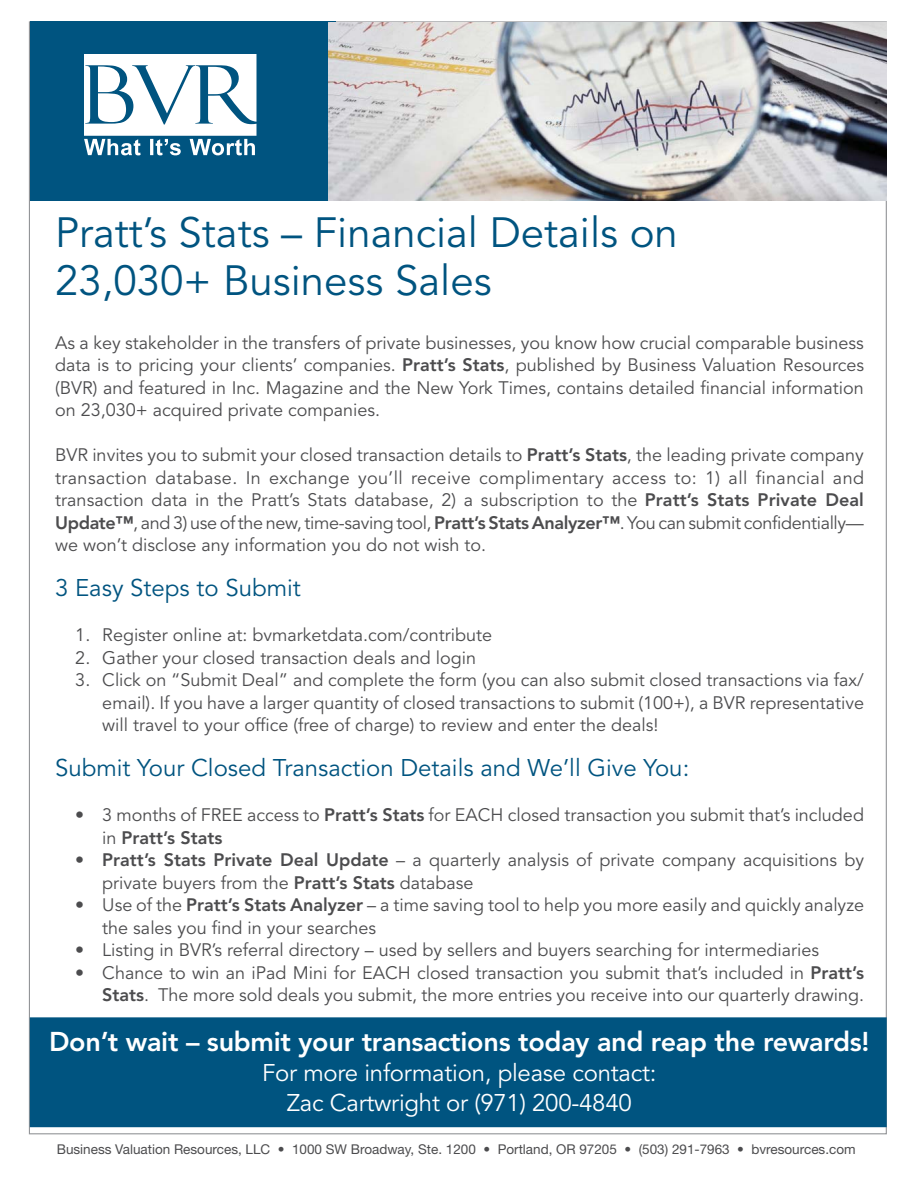
<style>
.page{position:relative;width:918px;height:1188px;background:#fff}
.page>*{position:absolute;margin:0;border:0;box-sizing:border-box;transform-origin:0 0}
.t1{font:42px/48px "Avenir";color:#005480}
.t2{font:800 27px "Avenir";letter-spacing:-.01em;color:#fff}
.t3{font:24px "Avenir";color:#005480}
.t4{font:24px/30px "Avenir";letter-spacing:-.01em;color:#fff;text-align:center}
.t5{font:18px/22.5px "Avenir";color:#4c4c4e;text-align:justify}
.t6{font:13.5px "Helvetica Neue LT Std";color:#4c4c4e}
.s1{font-weight:800}
</style>
<div class="page">
<div style="left:31px;top:1018px;width:855px;height:108px;background:#005480"></div>
<div style="left:30px;top:1017px;width:857px;height:110px;border:2px solid #005480"></div>
<div style="left:30px;top:22px;width:305px;height:179px;background:#005480"></div>
<img style="left:328px;top:22px;width:559px;height:179px">
<svg style="left:84px;top:54px;width:172px;height:101px"></svg>
<h1 class="t1" style="left:55px;top:213px;width:624px">Pratt’s Stats – Financial Details on<br>23,030+ Business Sales</h1>
<p class="t5" style="left:55px;top:333px;width:810px">As a key stakeholder in the transfers of private businesses, you know how crucial comparable business data is to pricing your clients’ companies. <span class="s1">Pratt’s Stats</span>, published by Business Valuation Resources (BVR) and featured in Inc. Magazine and the New York Times, contains detailed financial information on 23,030+ acquired private companies.</p>
<p class="t5" style="left:55px;top:446px;width:811px">BVR invites you to submit your closed transaction details to <span class="s1">Pratt’s Stats</span>, the leading private company transaction database. In exchange you’ll receive complimentary access to: 1) all financial and transaction data in the Pratt’s Stats database, 2) a subscription to the <span class="s1">Pratt’s Stats Private Deal Update™</span>, and 3) use of the new, time-saving tool, <span class="s1">Pratt’s Stats Analyzer™</span>. You can submit confidentially— we won’t disclose any information you do not wish to.</p>
<h3 class="t3" style="left:55px;top:578px;width:247px">3 Easy Steps to Submit</h3>
<p class="t5" style="left:75px;top:626px;width:418px">1. Register online at: bvmarketdata.com/contribute</p>
<p class="t5" style="left:75px;top:648px;width:402px">2. Gather your closed transaction deals and login</p>
<p class="t5" style="left:102px;top:671px;width:763px;text-indent:-27px">3. Click on “Submit Deal” and complete the form (you can also submit closed transactions via fax/ email). If you have a larger quantity of closed transactions to submit (100+), a BVR representative will travel to your office (free of charge) to review and enter the deals!</p>
<h3 class="t3" style="left:55px;top:758px;width:636px">Submit Your Closed Transaction Details and We’ll Give You:</h3>
<p class="t5" style="left:102px;top:806px;width:763px;text-indent:-27px">• 3 months of FREE access to <span class="s1">Pratt’s Stats</span> for EACH closed transaction you submit that’s included in <span class="s1">Pratt’s Stats</span></p>
<p class="t5" style="left:102px;top:851px;width:763px;text-indent:-27px"><span class="s1">• Pratt’s Stats Private Deal Update</span> – a quarterly analysis of private company acquisitions by private buyers from the <span class="s1">Pratt’s Stats</span> database</p>
<p class="t5" style="left:102px;top:896px;width:763px;text-indent:-27px">• Use of the <span class="s1">Pratt’s Stats Analyzer</span> – a time saving tool to help you more easily and quickly analyze the sales you find in your searches</p>
<p class="t5" style="left:75px;top:941px;width:745px">• Listing in BVR’s referral directory – used by sellers and buyers searching for intermediaries</p>
<p class="t5" style="left:75px;top:963px;width:790px;text-align:right">• Chance to win an iPad Mini for EACH closed transaction you submit that’s included in <span class="s1">Pratt’s<br>Stats</span>. The more sold deals you submit, the more entries you receive into our quarterly drawing.</p>
<h2 class="t2" style="left:49px;top:1031px;width:822px">Don’t wait – submit your transactions today and reap the rewards!</h2>
<h3 class="t4" style="left:262px;top:1060px;width:396px">For more information, please contact:<br>Zac Cartwright or (971) 200-4840</h3>
<p class="t6" style="left:57px;top:1144px;width:800px">Business Valuation Resources, LLC • 1000 SW Broadway, Ste. 1200 • Portland, OR 97205 • (503) 291-7963 • bvresources.com</p>
</div>
